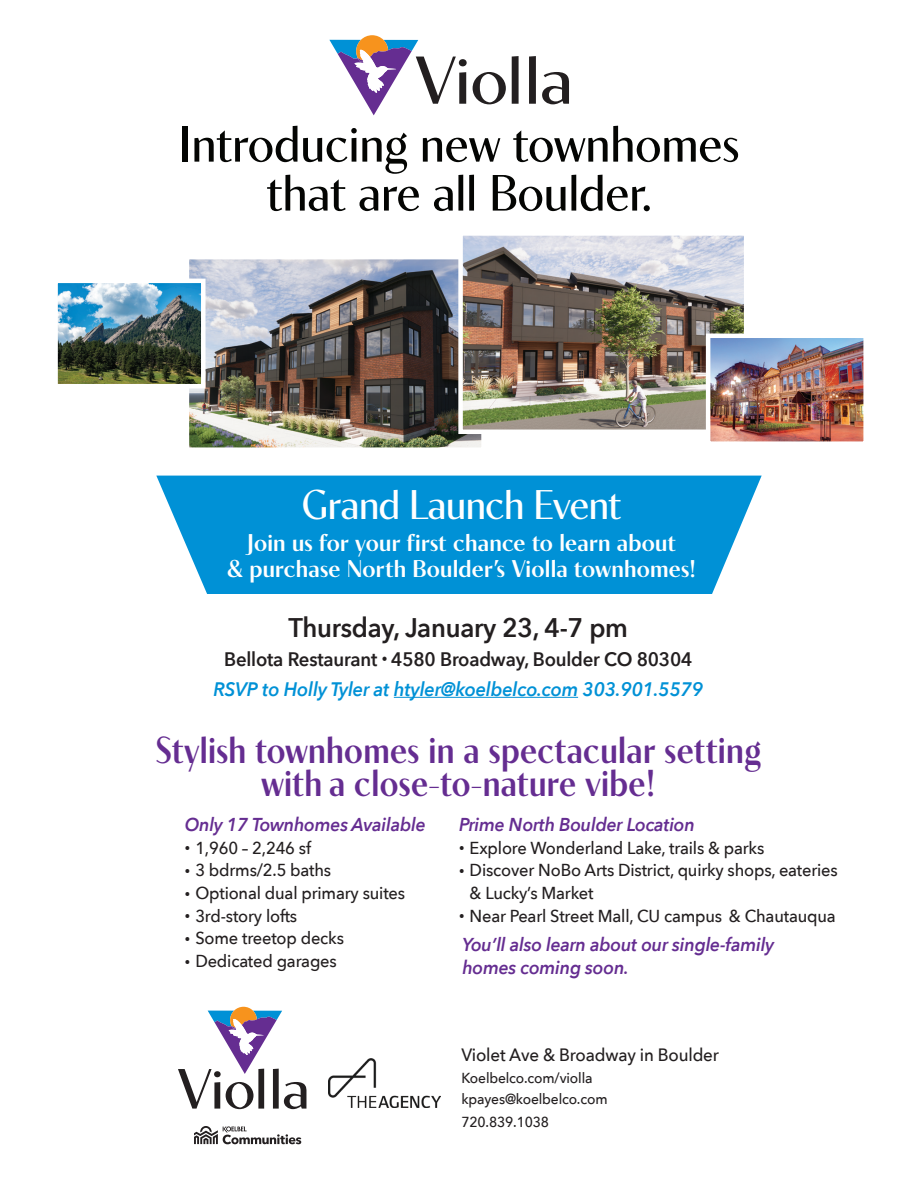
<style>
.page{position:relative;width:918px;height:1188px;background:#fff}
.page>*{position:absolute;margin:0;border:0;box-sizing:border-box;transform-origin:0 0}
.t1{font:50.85px "Contralto Small";color:#040503}
.t2{font:41.4px "Contralto Small";letter-spacing:-.01em;color:#fff}
.t3{font:600 37.35px "Contralto Small";letter-spacing:.01em;color:#652d91;scale:.92 1}
.t4{font:600 26.85px "Avenir Next";letter-spacing:-.01em;color:#231f20;scale:.95 1}
.t5{font:600 24.15px "Contralto Small";letter-spacing:.01em;color:#fff}
.t6{font:italic 600 19.5px "Avenir Next";letter-spacing:-.01em;color:#0091d6;scale:.95 1}
.t7{font:600 19.5px "Avenir Next";letter-spacing:-.01em;color:#231f20;scale:.95 1}
.t8{font:italic 600 18.6px/22.8px "Avenir Next";letter-spacing:-.01em;color:#652d91;scale:.95 1}
.t9{font:500 17.85px "Avenir Next";letter-spacing:-.01em;color:#231f20;scale:.95 1}
.t10{font:500 17.25px/22.8px "Avenir Next";letter-spacing:-.01em;color:#231f20;scale:.95 1}
.t11{font:500 14.55px "Avenir Next";letter-spacing:-.01em;color:#231f20;scale:.95 1}
.s1{font-size:11.4px}
</style>
<div class="page">
<svg style="left:156px;top:476px;width:606px;height:118px;background:#159ad9"></svg>
<svg style="left:473px;top:72px;width:33px;height:32px"></svg>
<svg style="left:512px;top:56px;width:7px;height:48px"></svg>
<svg style="left:529px;top:56px;width:7px;height:48px"></svg>
<svg style="left:542px;top:72px;width:27px;height:32px"></svg>
<svg style="left:329px;top:35px;width:138px;height:80px"></svg>
<hr style="left:394px;top:697px;width:184px;height:1px;background:#0091d6">
<img style="left:190px;top:260px;width:291px;height:187px">
<div style="left:185px;top:255px;width:301px;height:197px;border:4px solid #fff"></div>
<img style="left:463px;top:236px;width:280px;height:193px">
<div style="left:458px;top:231px;width:290px;height:203px;border:4px solid #fff"></div>
<img style="left:58px;top:284px;width:143px;height:99px">
<div style="left:53px;top:279px;width:153px;height:109px;border:4px solid #fff"></div>
<img style="left:711px;top:339px;width:152px;height:102px">
<div style="left:706px;top:334px;width:162px;height:112px;border:4px solid #fff"></div>
<svg style="left:194px;top:1126px;width:107px;height:18px"></svg>
<svg style="left:178px;top:1007px;width:128px;height:102px"></svg>
<img style="left:328px;top:1059px;width:112px;height:49px">
<p class="t1" style="left:179px;top:105px;width:562px">Introducing new townhomes</p>
<p class="t1" style="left:267px;top:154px;width:387px">that are all Boulder.</p>
<p class="t2" style="left:302px;top:474px;width:321px">Grand Launch Event</p>
<p class="t5" style="left:247px;top:524px;width:430px">Join us for your first chance to learn about</p>
<p class="t5" style="left:227px;top:551px;width:470px">&amp; purchase North Boulder’s Violla townhomes!</p>
<p class="t4" style="left:289px;top:604px;width:359px">Thursday, January 23, 4-7 pm</p>
<p class="t7" style="left:224px;top:643px;width:494px">Bellota Restaurant <sup>•</sup> 4580 Broadway, Boulder CO 80304</p>
<p class="t6" style="left:213px;top:672px;width:517px">RSVP to Holly Tyler at htyler@koelbelco.com 303.901.5579</p>
<p class="t3" style="left:155px;top:722px;width:660px">Stylish townhomes in a spectacular setting</p>
<p class="t3" style="left:261px;top:754px;width:430px">with a close-to-nature vibe!</p>
<p class="t8" style="left:185px;top:812px;width:255px">Only 17 Townhomes Available</p>
<p class="t10" style="left:185px;top:836px;width:135px"><span class="s1">•</span> 1,960 – 2,246 sf</p>
<p class="t10" style="left:185px;top:858px;width:156px"><span class="s1">•</span> 3 bdrms/2.5 baths</p>
<p class="t10" style="left:185px;top:881px;width:234px"><span class="s1">•</span> Optional dual primary suites</p>
<p class="t10" style="left:185px;top:904px;width:120px"><span class="s1">•</span> 3rd-story lofts</p>
<p class="t10" style="left:185px;top:927px;width:169px"><span class="s1">•</span> Some treetop decks</p>
<p class="t10" style="left:185px;top:949px;width:162px"><span class="s1">•</span> Dedicated garages</p>
<p class="t8" style="left:459px;top:812px;width:250px">Prime North Boulder Location</p>
<p class="t10" style="left:459px;top:836px;width:323px"><span class="s1">•</span> Explore Wonderland Lake, trails &amp; parks</p>
<p class="t10" style="left:470px;top:858px;width:389px;text-indent:-11px"><span class="s1">•</span> Discover NoBo Arts District, quirky shops, eateries &amp; Lucky’s Market</p>
<p class="t10" style="left:459px;top:904px;width:398px"><span class="s1">•</span> Near Pearl Street Mall, CU campus &amp; Chautauqua</p>
<p class="t8" style="left:462px;top:933px;width:330px">You’ll also learn about our single-family homes coming soon.</p>
<p class="t9" style="left:461px;top:1040px;width:273px">Violet Ave &amp; Broadway in Boulder</p>
<p class="t11" style="left:461px;top:1065px;width:140px">Koelbelco.com/violla</p>
<p class="t11" style="left:461px;top:1087px;width:155px">kpayes@koelbelco.com</p>
<p class="t11" style="left:461px;top:1109px;width:94px">720.839.1038</p>
</div>
